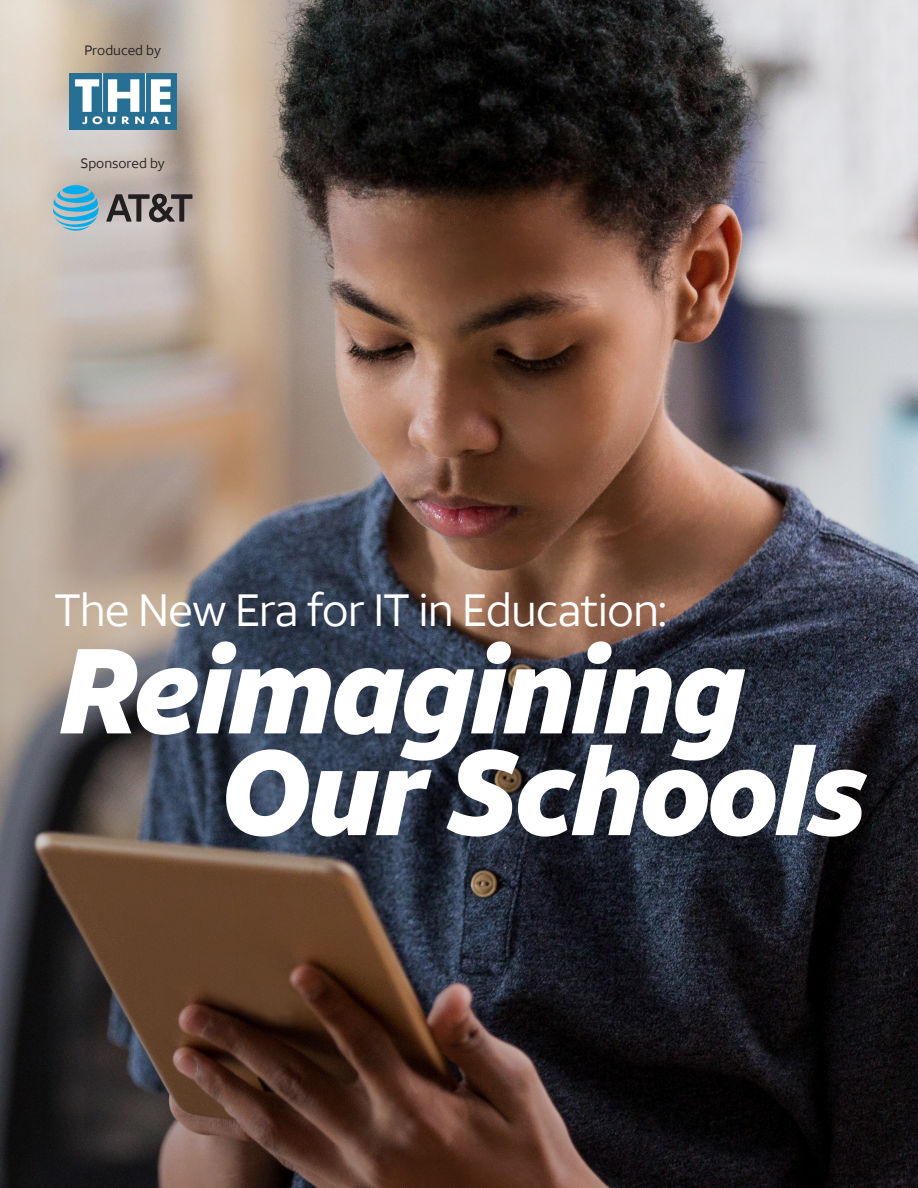
<style>
.page{position:relative;width:918px;height:1188px;background:#fff}
.page>*{position:absolute;margin:0;border:0;box-sizing:border-box;transform-origin:0 0}
.Body_copy{font:italic 900 120.45px/101.7px "ATT Aleck Sans";letter-spacing:-.04em;color:#fff}
.Body_copy-2{font:45px "ATT Aleck Sans";letter-spacing:-.025em;color:#fff}
.t1{font:13.5px "ATT Aleck Sans";color:#231f20}
</style>
<div class="page">
<img style="left:0;top:0;width:918px;height:1188px">
<svg style="left:106px;top:194px;width:87px;height:28px"></svg>
<svg style="left:53px;top:185px;width:46px;height:46px"></svg>
<img style="left:69px;top:73px;width:107px;height:57px">
<p class="t1" style="left:84px;top:42px;width:78px">Produced by</p>
<p class="t1" style="left:80px;top:155px;width:86px">Sponsored by</p>
<p class="Body_copy-2" style="left:54px;top:582px;width:614px">The New Era for IT in Education:</p>
<p class="Body_copy" style="left:219px;top:642px;width:651px;text-indent:-160px">Reimagining<br>Our Schools</p>
</div>
